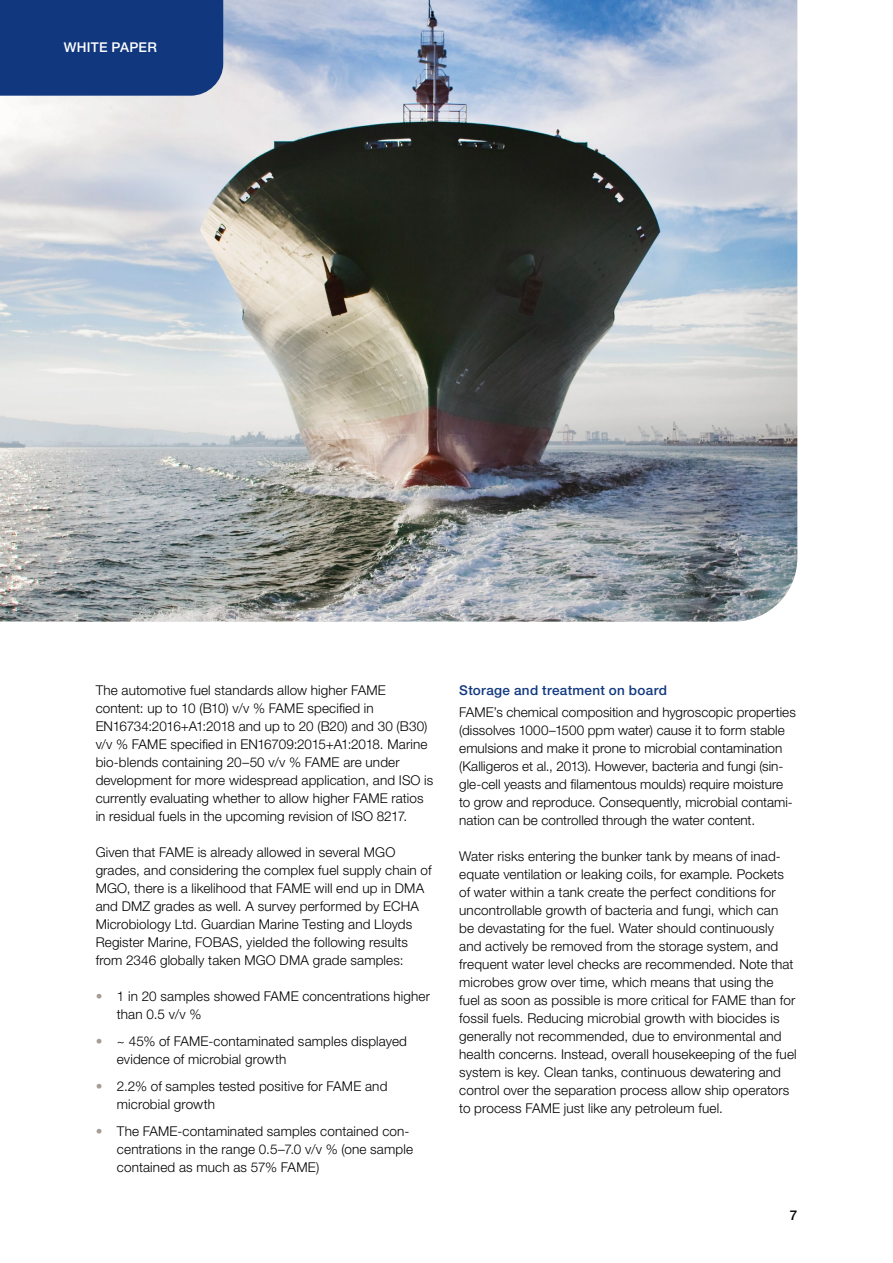
<style>
.page{position:relative;width:893px;height:1263px;background:#fff}
.page>*{position:absolute;margin:0;border:0;box-sizing:border-box;transform-origin:0 0}
.t1{font:300 13.5px/18px "Helvetica Neue LT Std";letter-spacing:.01em;color:#000}
.t2{font:500 13.5px "Helvetica Neue LT Std";letter-spacing:.02em;color:#11387f}
.t3{font:500 13.5px "Helvetica Neue LT Std";letter-spacing:.02em;color:#fff}
.t4{font:500 13.5px "Helvetica Neue LT Std";color:#000}
.s1{font-weight:100;color:#a79c95}
</style>
<div class="page">
<img style="left:0;top:0;width:797px;height:621px">
<div style="left:0;top:0;width:223px;height:96px;background:#11387f"></div>
<p class="t3" style="left:64px;top:39px;width:95px">WHITE PAPER</p>
<p class="t1" style="left:96px;top:681px;width:339px">The automotive fuel standards allow higher FAME content: up to 10 (B10) v/v % FAME specified in EN16734:2016+A1:2018 and up to 20 (B20) and 30 (B30) v/v % FAME specified in EN16709:2015+A1:2018. Marine bio-blends containing 20–50 v/v % FAME are under development for more widespread application, and ISO is currently evaluating whether to allow higher FAME ratios in residual fuels in the upcoming revision of ISO 8217.</p>
<p class="t1" style="left:96px;top:843px;width:337px">Given that FAME is already allowed in several MGO grades, and considering the complex fuel supply chain of MGO, there is a likelihood that FAME will end up in DMA and DMZ grades as well. A survey performed by ECHA Microbiology Ltd. Guardian Marine Testing and Lloyds Register Marine, FOBAS, yielded the following results from 2346 globally taken MGO DMA grade samples:</p>
<p class="t1" style="left:117px;top:987px;width:315px;text-indent:-21px"><span class="s1">•</span> 1 in 20 samples showed FAME concentrations higher than 0.5 v/v %</p>
<p class="t1" style="left:117px;top:1032px;width:292px;text-indent:-21px"><span class="s1">•</span> ~ 45% of FAME-contaminated samples displayed evidence of microbial growth</p>
<p class="t1" style="left:117px;top:1077px;width:272px;text-indent:-21px"><span class="s1">•</span> 2.2% of samples tested positive for FAME and microbial growth</p>
<p class="t1" style="left:117px;top:1122px;width:298px;text-indent:-21px"><span class="s1">•</span> The FAME-contaminated samples contained con&shy;centrations in the range 0.5–7.0 v/v % (one sample contained as much as 57% FAME)</p>
<p class="t2" style="left:459px;top:682px;width:209px">Storage and treatment on board</p>
<p class="t1" style="left:459px;top:703px;width:338px">FAME’s chemical composition and hygroscopic properties (dissolves 1000–1500 ppm water) cause it to form stable emulsions and make it prone to microbial contamination (Kalligeros et al., 2013). However, bacteria and fungi (sin&shy;gle-cell yeasts and filamentous moulds) require moisture to grow and reproduce. Consequently, microbial contami&shy;nation can be controlled through the water content.</p>
<p class="t1" style="left:459px;top:847px;width:339px">Water risks entering the bunker tank by means of inad&shy;equate ventilation or leaking coils, for example. Pockets of water within a tank create the perfect conditions for uncontrollable growth of bacteria and fungi, which can<br>be devastating for the fuel. Water should continuously and actively be removed from the storage system, and frequent water level checks are recommended. Note that microbes grow over time, which means that using the fuel as soon as possible is more critical for FAME than for fossil fuels. Reducing microbial growth with biocides is generally not recommended, due to environmental and health concerns. Instead, overall housekeeping of the fuel system is key. Clean tanks, continuous dewatering and control over the separation process allow ship operators to process FAME just like any petroleum fuel.</p>
<p class="t4" style="left:790px;top:1207px;width:9px">7</p>
</div>
